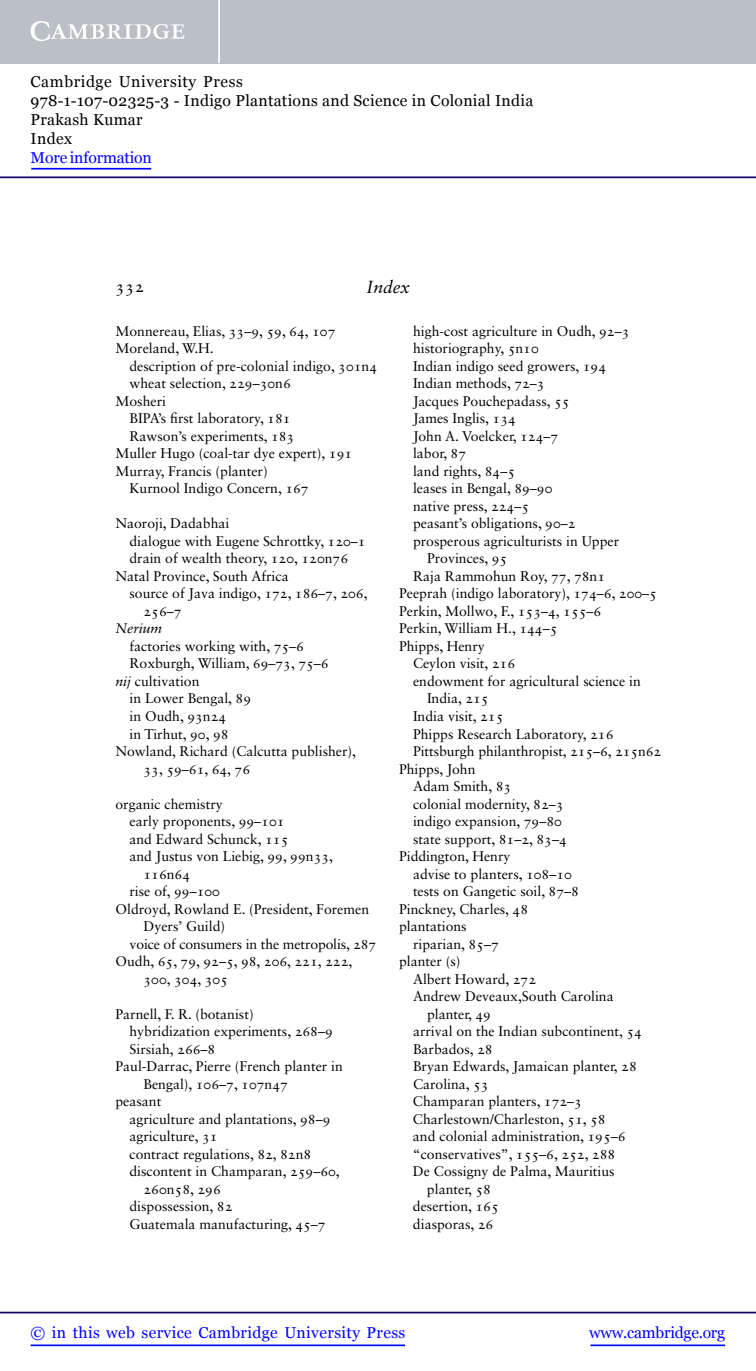
<style>
.page{position:relative;width:756px;height:1371px;background:#fff}
.page>*{position:absolute;margin:0;border:0;box-sizing:border-box;transform-origin:0 0}
.t1{font:italic 17.5px "Sabon LT Std";color:#000}
.t2{font:16.62px "Sabon LT Std";color:#000}
.t3{font:15.75px/18.9px "Georgia";letter-spacing:.02em;color:#000}
.t4{font:15.75px "Georgia";letter-spacing:.025em;color:#00f}
.t5{font:15.75px "Georgia";letter-spacing:-.015em;color:#00f}
.t6{font:15.75px "Georgia";letter-spacing:-.01em;color:#00f}
.t7{font:14px "Sabon LT Std";color:#000}
.t8{font:italic 14px "Sabon LT Std";color:#000}
.s1{font-style:italic}
</style>
<div class="page">
<hr style="left:591px;top:1344px;width:134px;height:1px;background:#00f">
<hr style="left:0;top:1311px;width:756px;height:2px;background:#150666">
<hr style="left:31px;top:1344px;width:374px;height:1px;background:#00f">
<div style="left:0;top:0;width:756px;height:63px;background:#bac0c6"></div>
<svg style="left:31px;top:21px;width:154px;height:20px"></svg>
<hr style="left:218px;top:0;width:2px;height:63px;background:#fff">
<hr style="left:0;top:176px;width:756px;height:2px;background:#150666">
<hr style="left:31px;top:168px;width:120px;height:1px;background:#00f">
<p class="t3" style="left:31px;top:72px;width:504px">Cambridge University Press<br>978-1-107-02325-3 - Indigo Plantations and Science in Colonial India<br>Prakash Kumar<br>Index</p>
<p class="t6" style="left:31px;top:148px;width:123px">More information</p>
<p class="t2" style="left:116px;top:276px;width:30px">332</p>
<p class="t1" style="left:367px;top:276px;width:45px">Index</p>
<p class="t7" style="left:116px;top:322px;width:221px">Monnereau, Elias, 33–9, 59, 64, 107</p>
<p class="t7" style="left:116px;top:340px;width:100px">Moreland, W.H.</p>
<p class="t7" style="left:130px;top:357px;width:249px">description of pre-colonial indigo, 301n4</p>
<p class="t7" style="left:130px;top:375px;width:163px">wheat selection, 229–30n6</p>
<p class="t7" style="left:116px;top:392px;width:52px">Mosheri</p>
<p class="t7" style="left:130px;top:410px;width:163px">BIPA’s first laboratory, 181</p>
<p class="t7" style="left:130px;top:427px;width:166px">Rawson’s experiments, 183</p>
<p class="t7" style="left:116px;top:445px;width:238px">Muller Hugo (coal-tar dye expert), 191</p>
<p class="t7" style="left:116px;top:462px;width:154px">Murray, Francis (planter)</p>
<p class="t7" style="left:130px;top:480px;width:181px">Kurnool Indigo Concern, 167</p>
<p class="t7" style="left:116px;top:515px;width:115px">Naoroji, Dadabhai</p>
<p class="t7" style="left:130px;top:532px;width:238px">dialogue with Eugene Schrottky, 120–1</p>
<p class="t7" style="left:130px;top:550px;width:220px">drain of wealth theory, 120, 120n76</p>
<p class="t7" style="left:116px;top:567px;width:175px">Natal Province, South Africa</p>
<p class="t7" style="left:130px;top:585px;width:240px">source of Java indigo, 172, 186–7, 206,</p>
<p class="t7" style="left:144px;top:602px;width:40px">256–7</p>
<p class="t8" style="left:116px;top:620px;width:48px">Nerium</p>
<p class="t7" style="left:130px;top:637px;width:176px">factories working with, 75–6</p>
<p class="t7" style="left:130px;top:655px;width:201px">Roxburgh, William, 69–73, 75–6</p>
<p class="t7" style="left:116px;top:672px;width:86px"><span class="s1">nij</span> cultivation</p>
<p class="t7" style="left:130px;top:690px;width:123px">in Lower Bengal, 89</p>
<p class="t7" style="left:130px;top:707px;width:98px">in Oudh, 93n24</p>
<p class="t7" style="left:130px;top:725px;width:101px">in Tirhut, 90, 98</p>
<p class="t7" style="left:116px;top:742px;width:242px">Nowland, Richard (Calcutta publisher),</p>
<p class="t7" style="left:144px;top:760px;width:108px">33, 59–61, 64, 76</p>
<p class="t7" style="left:116px;top:795px;width:109px">organic chemistry</p>
<p class="t7" style="left:130px;top:812px;width:157px">early proponents, 99–101</p>
<p class="t7" style="left:130px;top:830px;width:160px">and Edward Schunck, 115</p>
<p class="t7" style="left:130px;top:847px;width:205px">and Justus von Liebig, 99, 99n33,</p>
<p class="t7" style="left:144px;top:865px;width:48px">116n64</p>
<p class="t7" style="left:130px;top:882px;width:92px">rise of, 99–100</p>
<p class="t7" style="left:116px;top:900px;width:255px">Oldroyd, Rowland E. (President, Foremen</p>
<p class="t7" style="left:144px;top:917px;width:83px">Dyers’ Guild)</p>
<p class="t7" style="left:130px;top:935px;width:248px">voice of consumers in the metropolis, 287</p>
<p class="t7" style="left:116px;top:952px;width:238px">Oudh, 65, 79, 92–5, 98, 206, 221, 222,</p>
<p class="t7" style="left:144px;top:970px;width:86px">300, 304, 305</p>
<p class="t7" style="left:116px;top:1005px;width:140px">Parnell, F. R. (botanist)</p>
<p class="t7" style="left:130px;top:1022px;width:205px">hybridization experiments, 268–9</p>
<p class="t7" style="left:130px;top:1040px;width:87px">Sirsiah, 266–8</p>
<p class="t7" style="left:116px;top:1057px;width:229px">Paul-Darrac, Pierre (French planter in</p>
<p class="t7" style="left:144px;top:1075px;width:146px">Bengal), 106–7, 107n47</p>
<p class="t7" style="left:116px;top:1092px;width:47px">peasant</p>
<p class="t7" style="left:130px;top:1110px;width:202px">agriculture and plantations, 98–9</p>
<p class="t7" style="left:130px;top:1127px;width:90px">agriculture, 31</p>
<p class="t7" style="left:130px;top:1145px;width:183px">contract regulations, 82, 82n8</p>
<p class="t7" style="left:130px;top:1162px;width:212px">discontent in Champaran, 259–60,</p>
<p class="t7" style="left:144px;top:1180px;width:79px">260n58, 296</p>
<p class="t7" style="left:130px;top:1197px;width:104px">dispossession, 82</p>
<p class="t7" style="left:130px;top:1215px;width:198px">Guatemala manufacturing, 45–7</p>
<p class="t7" style="left:413px;top:322px;width:218px">high-cost agriculture in Oudh, 92–3</p>
<p class="t7" style="left:413px;top:340px;width:127px">historiography, 5n10</p>
<p class="t7" style="left:413px;top:357px;width:195px">Indian indigo seed growers, 194</p>
<p class="t7" style="left:413px;top:375px;width:133px">Indian methods, 72–3</p>
<p class="t7" style="left:413px;top:392px;width:158px">Jacques Pouchepadass, 55</p>
<p class="t7" style="left:413px;top:410px;width:104px">James Inglis, 134</p>
<p class="t7" style="left:413px;top:427px;width:147px">John A. Voelcker, 124–7</p>
<p class="t7" style="left:413px;top:445px;width:55px">labor, 87</p>
<p class="t7" style="left:413px;top:462px;width:104px">land rights, 84–5</p>
<p class="t7" style="left:413px;top:480px;width:141px">leases in Bengal, 89–90</p>
<p class="t7" style="left:413px;top:497px;width:118px">native press, 224–5</p>
<p class="t7" style="left:413px;top:515px;width:164px">peasant’s obligations, 90–2</p>
<p class="t7" style="left:413px;top:532px;width:208px">prosperous agriculturists in Upper</p>
<p class="t7" style="left:427px;top:550px;width:82px">Provinces, 95</p>
<p class="t7" style="left:413px;top:567px;width:194px">Raja Rammohun Roy, 77, 78n1</p>
<p class="t7" style="left:399px;top:585px;width:260px">Peeprah (indigo laboratory), 174–6, 200–5</p>
<p class="t7" style="left:399px;top:602px;width:204px">Perkin, Mollwo, F., 153–4, 155–6</p>
<p class="t7" style="left:399px;top:620px;width:160px">Perkin, William H., 144–5</p>
<p class="t7" style="left:399px;top:637px;width:87px">Phipps, Henry</p>
<p class="t7" style="left:413px;top:655px;width:104px">Ceylon visit, 216</p>
<p class="t7" style="left:413px;top:672px;width:229px">endowment for agricultural science in</p>
<p class="t7" style="left:427px;top:690px;width:63px">India, 215</p>
<p class="t7" style="left:413px;top:707px;width:92px">India visit, 215</p>
<p class="t7" style="left:413px;top:725px;width:202px">Phipps Research Laboratory, 216</p>
<p class="t7" style="left:413px;top:742px;width:250px">Pittsburgh philanthropist, 215–6, 215n62</p>
<p class="t7" style="left:399px;top:760px;width:78px">Phipps, John</p>
<p class="t7" style="left:413px;top:777px;width:100px">Adam Smith, 83</p>
<p class="t7" style="left:413px;top:795px;width:152px">colonial modernity, 82–3</p>
<p class="t7" style="left:413px;top:812px;width:150px">indigo expansion, 79–80</p>
<p class="t7" style="left:413px;top:830px;width:155px">state support, 81–2, 83–4</p>
<p class="t7" style="left:399px;top:847px;width:113px">Piddington, Henry</p>
<p class="t7" style="left:413px;top:865px;width:160px">advise to planters, 108–10</p>
<p class="t7" style="left:413px;top:882px;width:167px">tests on Gangetic soil, 87–8</p>
<p class="t7" style="left:399px;top:900px;width:131px">Pinckney, Charles, 48</p>
<p class="t7" style="left:399px;top:917px;width:69px">plantations</p>
<p class="t7" style="left:413px;top:935px;width:87px">riparian, 85–7</p>
<p class="t7" style="left:399px;top:952px;width:63px">planter (s)</p>
<p class="t7" style="left:413px;top:970px;width:125px">Albert Howard, 272</p>
<p class="t7" style="left:413px;top:987px;width:202px">Andrew Deveaux,South Carolina</p>
<p class="t7" style="left:427px;top:1005px;width:66px">planter, 49</p>
<p class="t7" style="left:413px;top:1022px;width:230px">arrival on the Indian subcontinent, 54</p>
<p class="t7" style="left:413px;top:1040px;width:81px">Barbados, 28</p>
<p class="t7" style="left:413px;top:1057px;width:225px">Bryan Edwards, Jamaican planter, 28</p>
<p class="t7" style="left:413px;top:1075px;width:77px">Carolina, 53</p>
<p class="t7" style="left:413px;top:1092px;width:171px">Champaran planters, 172–3</p>
<p class="t7" style="left:413px;top:1110px;width:194px">Charlestown/Charleston, 51, 58</p>
<p class="t7" style="left:413px;top:1127px;width:214px">and colonial administration, 195–6</p>
<p class="t7" style="left:413px;top:1145px;width:204px">“conservatives”, 155–6, 252, 288</p>
<p class="t7" style="left:413px;top:1162px;width:203px">De Cossigny de Palma, Mauritius</p>
<p class="t7" style="left:427px;top:1180px;width:66px">planter, 58</p>
<p class="t7" style="left:413px;top:1197px;width:87px">desertion, 165</p>
<p class="t7" style="left:413px;top:1215px;width:82px">diasporas, 26</p>
<p class="t4" style="left:31px;top:1323px;width:376px">© in this web service Cambridge University Press</p>
<p class="t5" style="left:589px;top:1323px;width:137px">www.cambridge.org</p>
</div>
